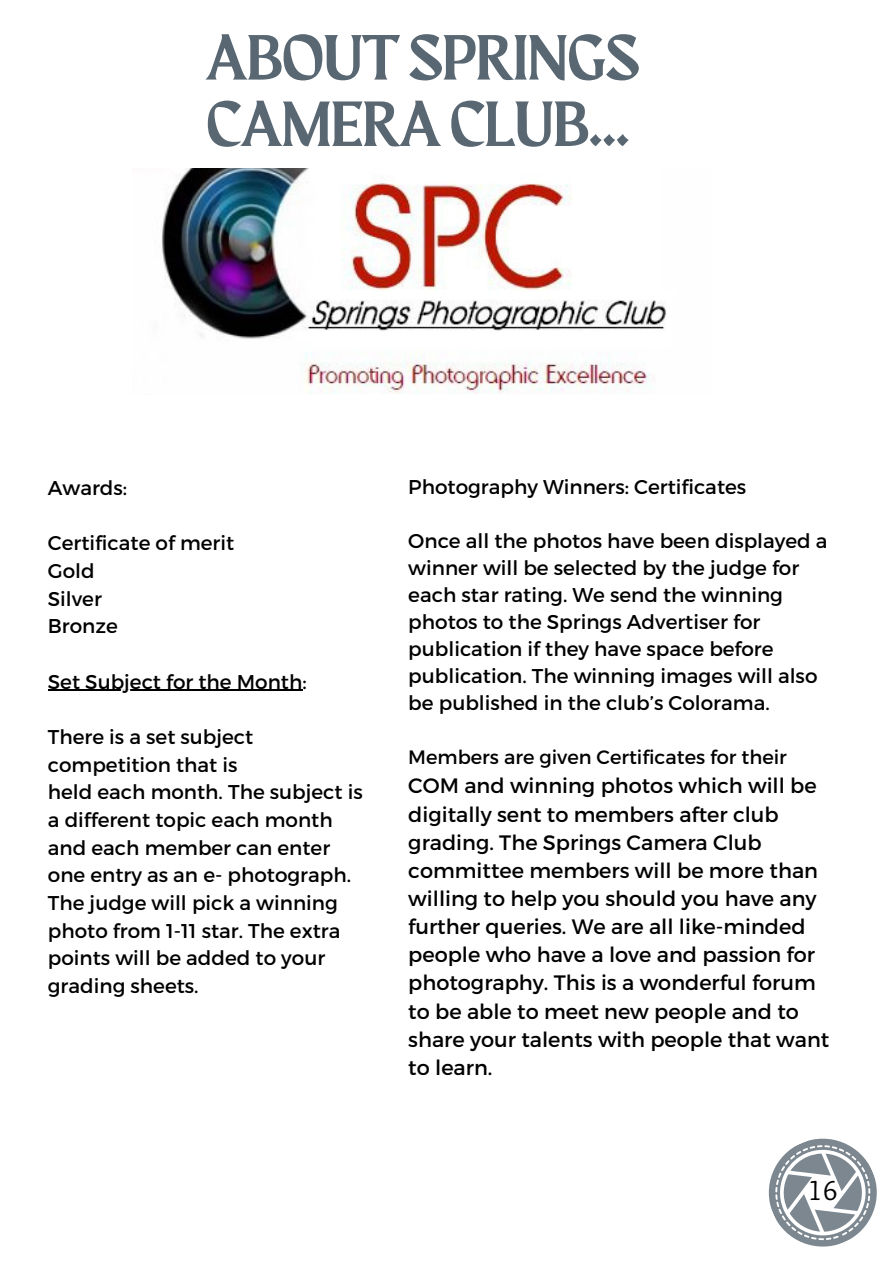
<style>
.page{position:relative;width:894px;height:1264px;background:#fff}
.page>*{position:absolute;margin:0;border:0;box-sizing:border-box;transform-origin:0 0}
.t1{font:63.9px/66.3px "Maragsa Display";color:#596773}
.t2{font:28.5px "Sukar";color:#000}
.t3{font:20.85px/28.2px "Montserrat";color:#000}
.t4{font:19.95px/27.6px "Montserrat";color:#000}
.t5{font:19.35px "Montserrat";color:#000}
</style>
<div class="page">
<hr style="left:48px;top:689px;width:254px;height:1px;background:#000">
<img style="left:162px;top:168px;width:504px;height:226px">
<svg style="left:768px;top:1138px;width:109px;height:109px"></svg>
<p class="t1" style="left:206px;top:29px;width:434px">ABOUT SPRINGS<br>CAMERACLUB...</p>
<h1 class="t4" style="left:48px;top:473px;width:81px">Awards:</h1>
<p class="t4" style="left:48px;top:528px;width:188px">Certificate of merit</p>
<p class="t4" style="left:48px;top:556px;width:48px">Gold</p>
<p class="t4" style="left:48px;top:583px;width:55px">Silver</p>
<p class="t4" style="left:48px;top:611px;width:71px">Bronze</p>
<p class="t4" style="left:48px;top:666px;width:260px">Set Subject for the Month:</p>
<p class="t4" style="left:48px;top:722px;width:207px">There is a set subject competition that is</p>
<p class="t4" style="left:48px;top:777px;width:316px">held each month. The subject is a different topic each month and each member can enter one entry as an e- photograph.<br>The judge will pick a winning photo from 1-11 star. The extra points will be added to your grading sheets.</p>
<p class="t4" style="left:408px;top:472px;width:339px">Photography Winners: Certificates</p>
<p class="t4" style="left:408px;top:526px;width:420px;line-height:27px">Once all the photos have been displayed a winner will be selected by the judge for each star rating. We send the winning photos to the Springs Advertiser for publication if they have space before publication. The winning images will also be published in the club’s Colorama.</p>
<p class="t5" style="left:408px;top:744px;width:380px">Members are given Certificates for their</p>
<p class="t3" style="left:408px;top:770px;width:422px">COM and winning photos which will be digitally sent to members after club grading. The Springs Camera Club committee members will be more than willing to help you should you have any further queries. We are all like-minded people who have a love and passion for photography. This is a wonderful forum to be able to meet new people and to share your talents with people that want to learn.</p>
<p class="t2" style="left:807px;top:1173px;width:32px">16</p>
</div>
